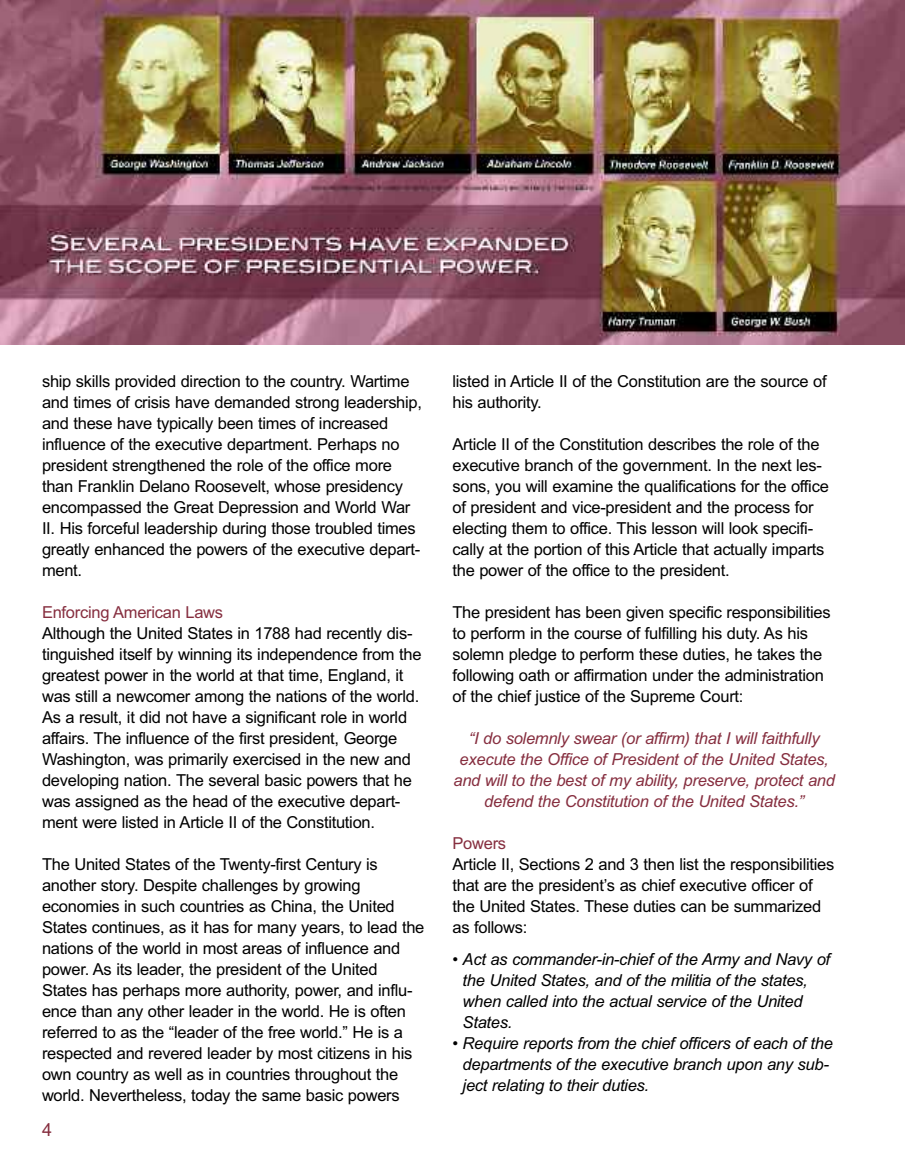
<style>
.page{position:relative;width:905px;height:1175px;background:#fff}
.page>*{position:absolute;margin:0;border:0;box-sizing:border-box;transform-origin:0 0}
.t1{font:18px "Arial";color:#862e3f}
.t2{font:16.5px/21px "Arial";letter-spacing:-.015em;color:#000}
.t3{font:italic 16.5px/21px "Arial";letter-spacing:-.015em;color:#000}
.t4{font:italic 16.5px/21px "Arial";letter-spacing:-.015em;color:#862e3f;text-align:center}
.t5{font:16.5px "Arial";letter-spacing:-.015em;color:#862e3f}
</style>
<div class="page">
<img style="left:0;top:0;width:904px;height:344px">
<p class="t2" style="left:42px;top:370px;width:381px">ship skills provided direction to the country. Wartime and times of crisis have demanded strong leadership, and these have typically been times of increased influence of the executive department. Perhaps no president strengthened the role of the office more than Franklin Delano Roosevelt, whose presidency encompassed the Great Depression and World War II. His forceful leadership during those troubled times greatly enhanced the powers of the executive depart&shy;ment.</p>
<p class="t5" style="left:42px;top:602px;width:183px">Enforcing American Laws</p>
<p class="t2" style="left:42px;top:622px;width:381px">Although the United States in 1788 had recently dis&shy;tinguished itself by winning its independence from the greatest power in the world at that time, England, it was still a newcomer among the nations of the world.<br>As a result, it did not have a significant role in world affairs. The influence of the first president, George Washington, was primarily exercised in the new and developing nation. The several basic powers that he was assigned as the head of the executive depart&shy;ment were listed in Article II of the Constitution.</p>
<p class="t2" style="left:42px;top:853px;width:384px">The United States of the Twenty-first Century is another story. Despite challenges by growing economies in such countries as China, the United States continues, as it has for many years, to lead the nations of the world in most areas of influence and power. As its leader, the president of the United States has perhaps more authority, power, and influ&shy;ence than any other leader in the world. He is often referred to as the “leader of the free world.” He is a respected and revered leader by most citizens in his own country as well as in countries throughout the world. Nevertheless, today the same basic powers</p>
<p class="t1" style="left:42px;top:1118px;width:12px">4</p>
<p class="t2" style="left:452px;top:370px;width:376px">listed in Article II of the Constitution are the source of his authority.</p>
<p class="t2" style="left:452px;top:433px;width:378px">Article II of the Constitution describes the role of the executive branch of the government. In the next les&shy;sons, you will examine the qualifications for the office of president and vice-president and the process for electing them to office. This lesson will look specifi&shy;cally at the portion of this Article that actually imparts the power of the office to the president.</p>
<p class="t2" style="left:452px;top:601px;width:379px">The president has been given specific responsibilities to perform in the course of fulfilling his duty. As his solemn pledge to perform these duties, he takes the following oath or affirmation under the administration of the chief justice of the Supreme Court:</p>
<p class="t4" style="left:453px;top:727px;width:383px">“I do solemnly swear (or affirm) that I will faithfully execute the Office of President of the United States, and will to the best of my ability, preserve, protect and defend the Constitution of the United States.”</p>
<p class="t5" style="left:452px;top:833px;width:55px">Powers</p>
<p class="t2" style="left:452px;top:853px;width:383px">Article II, Sections 2 and 3 then list the responsibilities that are the president’s as chief executive officer of the United States. These duties can be summarized as follows:</p>
<p class="t3" style="left:462px;top:948px;width:369px;text-indent:-10px">• Act as commander-in-chief of the Army and Navy of the United States, and of the militia of the states, when called into the actual service of the United States.</p>
<p class="t3" style="left:462px;top:1032px;width:372px;text-indent:-10px">• Require reports from the chief officers of each of the departments of the executive branch upon any sub&shy;ject relating to their duties.</p>
</div>
